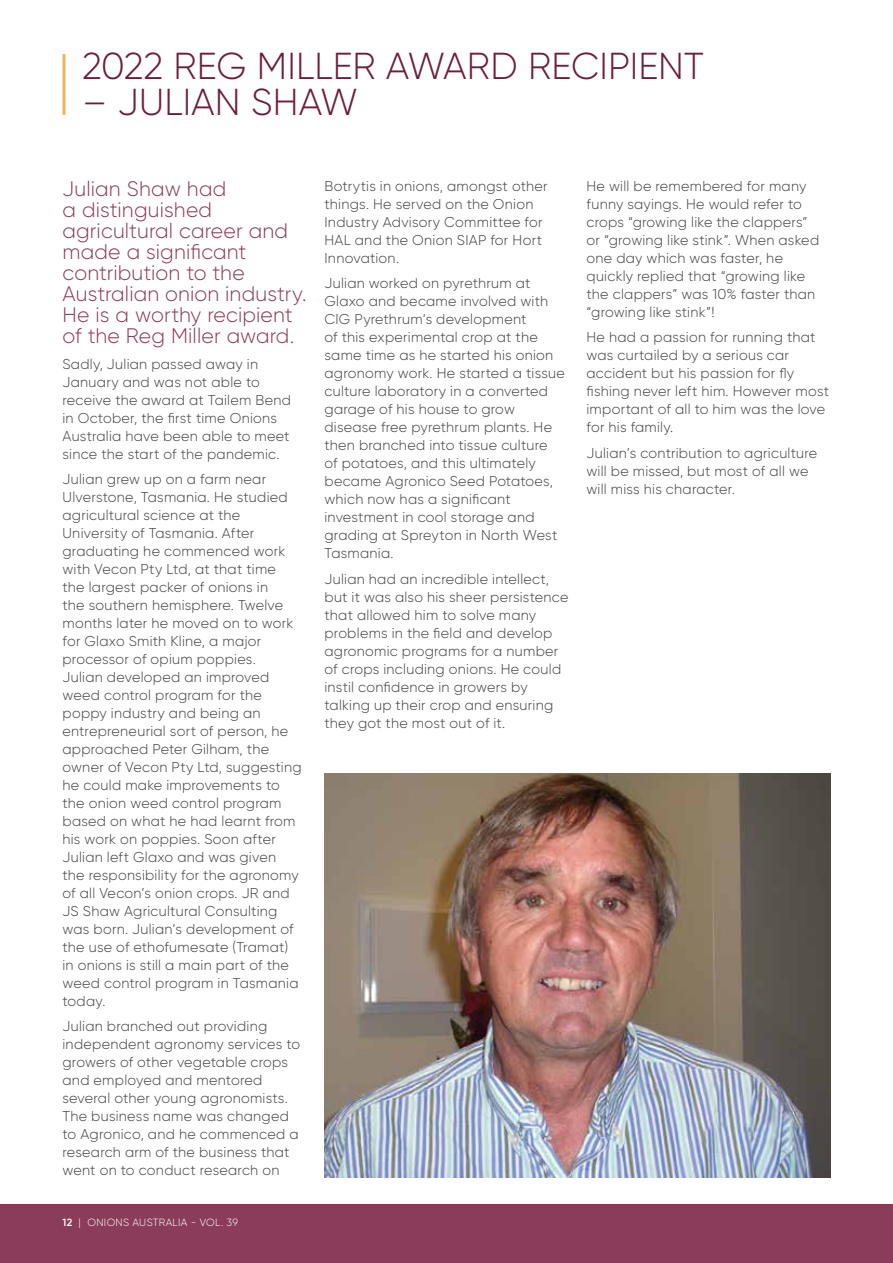
<style>
.page{position:relative;width:893px;height:1263px;background:#fff}
.page>*{position:absolute;margin:0;border:0;box-sizing:border-box;transform-origin:0 0}
.t1{font:300 37.5px "Gilroy";color:#6d1e3f}
.t2{font:300 21px/21px "Gilroy";letter-spacing:.005em;color:#8b3c5a}
.t3{font:300 14.25px/18px "Gilroy";letter-spacing:.02em;color:#414042}
.t4{font:300 10.5px "Gilroy";letter-spacing:.035em;color:#fff}
.s1{font-weight:600}
</style>
<div class="page">
<hr style="left:63px;top:54px;width:3px;height:61px;background:#f0b45a">
<img style="left:324px;top:774px;width:506px;height:403px">
<div style="left:0;top:1205px;width:893px;height:58px;background:#8b3c5a"></div>
<h1 class="t1" style="left:82px;top:43px;width:623px">2022 REG MILLER AWARD RECIPIENT</h1>
<h1 class="t1" style="left:82px;top:79px;width:277px">– JULIAN SHAW</h1>
<h2 class="t2" style="left:63px;top:178px;width:245px">Julian Shaw had<br>a distinguished agricultural career and made a significant contribution to the<br>Australian onion industry.<br>He is a worthy recipient of the Reg Miller award.</h2>
<p class="t3" style="left:63px;top:354px;width:230px">Sadly, Julian passed away in<br>January and was not able to receive the award at Tailem Bend in October, the first time Onions<br>Australia have been able to meet since the start of the pandemic.</p>
<p class="t3" style="left:63px;top:470px;width:241px">Julian grew up on a farm near<br>Ulverstone, Tasmania. He studied agricultural science at the<br>University of Tasmania. After graduating he commenced work with Vecon Pty Ltd, at that time the largest packer of onions in<br>the southern hemisphere. Twelve months later he moved on to work for Glaxo Smith Kline, a major processor of opium poppies.<br>Julian developed an improved weed control program for the poppy industry and being an entrepreneurial sort of person, he approached Peter Gilham, the owner of Vecon Pty Ltd, suggesting he could make improvements to the onion weed control program based on what he had learnt from his work on poppies. Soon after<br>Julian left Glaxo and was given the responsibility for the agronomy of all Vecon’s onion crops. JR and<br>JS Shaw Agricultural Consulting was born. Julian’s development of the use of ethofumesate (Tramat) in onions is still a main part of the weed control program in Tasmania today.</p>
<p class="t3" style="left:63px;top:1017px;width:239px">Julian branched out providing independent agronomy services to growers of other vegetable crops and employed and mentored several other young agronomists.<br>The business name was changed to Agronico, and he commenced a research arm of the business that went on to conduct research on</p>
<p class="t4" style="left:63px;top:1216px;width:177px"><span class="s1">12</span> | ONIONS AUSTRALIA - VOL. 39</p>
<p class="t3" style="left:324px;top:177px;width:225px">Botrytis in onions, amongst other things. He served on the Onion<br>Industry Advisory Committee for<br>HAL and the Onion SIAP for Hort<br>Innovation.</p>
<p class="t3" style="left:324px;top:274px;width:242px">Julian worked on pyrethrum at<br>Glaxo and became involved with<br>CIG Pyrethrum’s development<br>of this experimental crop at the same time as he started his onion agronomy work. He started a tissue culture laboratory in a converted garage of his house to grow disease free pyrethrum plants. He then branched into tissue culture<br>of potatoes, and this ultimately became Agronico Seed Potatoes, which now has a significant investment in cool storage and grading at Spreyton in North West<br>Tasmania.</p>
<p class="t3" style="left:324px;top:569px;width:245px">Julian had an incredible intellect, but it was also his sheer persistence that allowed him to solve many problems in the field and develop agronomic programs for a number of crops including onions. He could instil confidence in growers by talking up their crop and ensuring they got the most out of it.</p>
<p class="t3" style="left:586px;top:176px;width:234px">He will be remembered for many funny sayings. He would refer to crops “growing like the clappers” or “growing like stink”. When asked one day which was faster, he quickly replied that “growing like the clappers” was 10% faster than “growing like stink”!</p>
<p class="t3" style="left:586px;top:328px;width:244px">He had a passion for running that was curtailed by a serious car accident but his passion for fly fishing never left him. However most important of all to him was the love for his family.</p>
<p class="t3" style="left:586px;top:443px;width:232px">Julian’s contribution to agriculture will be missed, but most of all we will miss his character.</p>
</div>
